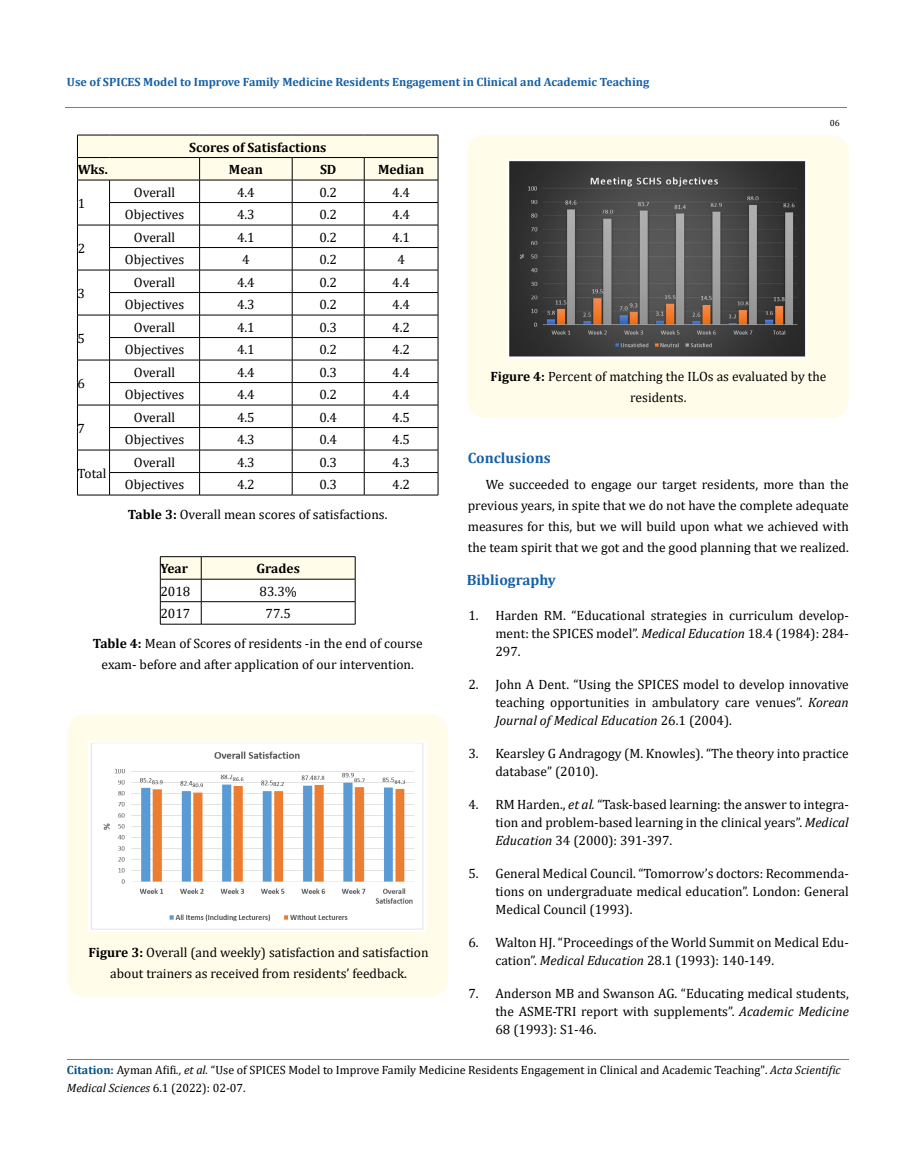
<style>
.page{position:relative;width:917px;height:1170px;background:#fff}
.page>*{position:absolute;margin:0;border:0;box-sizing:border-box;transform-origin:0 0}
.t1{font:700 15px "Cambria";color:#1560a6}
.t2{font:13.5px/18px "Cambria";color:#000;text-align:justify}
.t3{font:700 13.5px "Cambria";color:#000}
.t4{font:12px/18px "Cambria";color:#000}
.t5{font:700 12px "Cambria";color:#1560a6}
.t6{font:9px "Cambria";color:#000}
.s1{font-weight:700}
.s2{font-style:italic}
.s3{font-weight:700;color:#035089}
</style>
<div class="page">
<svg style="left:77px;top:135px;width:362px;height:360px"></svg>
<hr style="left:77px;top:495px;width:33px;height:1px;background:#000">
<hr style="left:110px;top:495px;width:90px;height:1px;background:#000">
<hr style="left:200px;top:495px;width:92px;height:1px;background:#000">
<hr style="left:292px;top:495px;width:72px;height:1px;background:#000">
<hr style="left:364px;top:495px;width:74px;height:1px;background:#000">
<hr style="left:160px;top:556px;width:41px;height:1px;background:#000">
<hr style="left:201px;top:556px;width:154px;height:1px;background:#000">
<svg style="left:160px;top:557px;width:196px;height:67px"></svg>
<hr style="left:160px;top:624px;width:41px;height:1px;background:#000">
<hr style="left:201px;top:624px;width:154px;height:1px;background:#000">
<div style="left:467px;top:135px;width:381px;height:283px;background:#fffde9;border-radius:18px"></div>
<img style="left:507px;top:159px;width:300px;height:200px">
<div style="left:67px;top:714px;width:381px;height:283px;background:#fffde9;border-radius:18px"></div>
<img style="left:89px;top:742px;width:338px;height:189px">
<hr style="left:65px;top:108px;width:782px;height:1px;background:#e05d1a">
<hr style="left:67px;top:1059px;width:781px;height:1px;background:#e05d1a">
<p class="t5" style="left:67px;top:73px;width:584px">Use of SPICES Model to Improve Family Medicine Residents Engagement in Clinical and Academic Teaching</p>
<p class="t3" style="left:189px;top:137px;width:139px">Scores of Satisfactions</p>
<p class="t3" style="left:78px;top:160px;width:32px">Wks.</p>
<p class="t3" style="left:229px;top:160px;width:35px">Mean</p>
<p class="t3" style="left:320px;top:160px;width:18px">SD</p>
<p class="t3" style="left:378px;top:160px;width:48px">Median</p>
<p class="t2" style="left:78px;top:194px;width:9px">1</p>
<p class="t2" style="left:134px;top:183px;width:43px">Overall</p>
<p class="t2" style="left:237px;top:183px;width:19px">4.4</p>
<p class="t2" style="left:319px;top:183px;width:19px">0.2</p>
<p class="t2" style="left:392px;top:183px;width:19px">4.4</p>
<p class="t2" style="left:125px;top:205px;width:61px">Objectives</p>
<p class="t2" style="left:237px;top:205px;width:19px">4.3</p>
<p class="t2" style="left:319px;top:205px;width:19px">0.2</p>
<p class="t2" style="left:392px;top:205px;width:19px">4.4</p>
<p class="t2" style="left:78px;top:239px;width:9px">2</p>
<p class="t2" style="left:78px;top:284px;width:9px">3</p>
<p class="t2" style="left:78px;top:329px;width:9px">5</p>
<p class="t2" style="left:134px;top:228px;width:43px">Overall</p>
<p class="t2" style="left:237px;top:228px;width:19px">4.1</p>
<p class="t2" style="left:319px;top:228px;width:19px">0.2</p>
<p class="t2" style="left:392px;top:228px;width:19px">4.1</p>
<p class="t2" style="left:125px;top:250px;width:61px">Objectives</p>
<p class="t2" style="left:242px;top:250px;width:9px">4</p>
<p class="t2" style="left:319px;top:250px;width:19px">0.2</p>
<p class="t2" style="left:397px;top:250px;width:9px">4</p>
<p class="t2" style="left:134px;top:273px;width:43px">Overall</p>
<p class="t2" style="left:237px;top:273px;width:19px">4.4</p>
<p class="t2" style="left:319px;top:273px;width:19px">0.2</p>
<p class="t2" style="left:392px;top:273px;width:19px">4.4</p>
<p class="t2" style="left:125px;top:295px;width:61px">Objectives</p>
<p class="t2" style="left:237px;top:295px;width:19px">4.3</p>
<p class="t2" style="left:319px;top:295px;width:19px">0.2</p>
<p class="t2" style="left:392px;top:295px;width:19px">4.4</p>
<p class="t2" style="left:134px;top:318px;width:43px">Overall</p>
<p class="t2" style="left:237px;top:318px;width:19px">4.1</p>
<p class="t2" style="left:319px;top:318px;width:19px">0.3</p>
<p class="t2" style="left:392px;top:318px;width:19px">4.2</p>
<p class="t2" style="left:125px;top:340px;width:61px">Objectives</p>
<p class="t2" style="left:237px;top:340px;width:19px">4.1</p>
<p class="t2" style="left:319px;top:340px;width:19px">0.2</p>
<p class="t2" style="left:392px;top:340px;width:19px">4.2</p>
<p class="t6" style="left:829px;top:118px;width:11px">06</p>
<p class="t2" style="left:78px;top:374px;width:9px">6</p>
<p class="t2" style="left:78px;top:419px;width:9px">7</p>
<p class="t2" style="left:78px;top:464px;width:30px">Total</p>
<p class="t2" style="left:134px;top:363px;width:43px">Overall</p>
<p class="t2" style="left:237px;top:363px;width:19px">4.4</p>
<p class="t2" style="left:319px;top:363px;width:19px">0.3</p>
<p class="t2" style="left:392px;top:363px;width:19px">4.4</p>
<p class="t2" style="left:125px;top:385px;width:61px">Objectives</p>
<p class="t2" style="left:237px;top:385px;width:19px">4.4</p>
<p class="t2" style="left:319px;top:385px;width:19px">0.2</p>
<p class="t2" style="left:392px;top:385px;width:19px">4.4</p>
<p class="t2" style="left:134px;top:408px;width:43px">Overall</p>
<p class="t2" style="left:237px;top:408px;width:19px">4.5</p>
<p class="t2" style="left:319px;top:408px;width:19px">0.4</p>
<p class="t2" style="left:392px;top:408px;width:19px">4.5</p>
<p class="t2" style="left:125px;top:430px;width:61px">Objectives</p>
<p class="t2" style="left:237px;top:430px;width:19px">4.3</p>
<p class="t2" style="left:319px;top:430px;width:19px">0.4</p>
<p class="t2" style="left:392px;top:430px;width:19px">4.5</p>
<p class="t2" style="left:134px;top:453px;width:43px">Overall</p>
<p class="t2" style="left:237px;top:453px;width:19px">4.3</p>
<p class="t2" style="left:319px;top:453px;width:19px">0.3</p>
<p class="t2" style="left:392px;top:453px;width:19px">4.3</p>
<p class="t2" style="left:125px;top:475px;width:61px">Objectives</p>
<p class="t2" style="left:237px;top:475px;width:19px">4.2</p>
<p class="t2" style="left:319px;top:475px;width:19px">0.3</p>
<p class="t2" style="left:392px;top:475px;width:19px">4.2</p>
<p class="t2" style="left:128px;top:506px;width:261px"><span class="s1">Table 3:</span> Overall mean scores of satisfactions.</p>
<p class="t3" style="left:160px;top:559px;width:29px">Year</p>
<p class="t3" style="left:256px;top:559px;width:45px">Grades</p>
<p class="t2" style="left:160px;top:582px;width:31px">2018</p>
<p class="t2" style="left:259px;top:582px;width:39px">83.3%</p>
<p class="t2" style="left:160px;top:605px;width:31px">2017</p>
<p class="t2" style="left:265px;top:605px;width:27px">77.5</p>
<p class="t2" style="left:93px;top:633px;width:331px;line-height:21px;text-align:center"><span class="s1">Table 4:</span> Mean of Scores of residents -in the end of course exam- before and after application of our intervention.</p>
<p class="t2" style="left:88px;top:942px;width:342px;line-height:21px;text-align:center"><span class="s1">Figure 3:</span> Overall (and weekly) satisfaction and satisfaction about trainers as received from residents’ feedback.</p>
<p class="t2" style="left:490px;top:366px;width:337px;line-height:21px;text-align:center"><span class="s1">Figure 4:</span> Percent of matching the ILOs as evaluated by the residents.</p>
<p class="t1" style="left:468px;top:448px;width:84px">Conclusions</p>
<p class="t2" style="left:468px;top:474px;width:382px;line-height:21px;text-indent:18px">We succeeded to engage our target residents, more than the previous years, in spite that we do not have the complete adequate measures for this, but we will build upon what we achieved with the team spirit that we got and the good planning that we realized.</p>
<p class="t1" style="left:466px;top:569px;width:91px">Bibliography</p>
<p class="t2" style="left:495px;top:606px;width:355px;text-indent:-27px">1. Harden RM. “Educational strategies in curriculum develop&shy;ment: the SPICES model”. <span class="s2">Medical Education</span> 18.4 (1984): 284- 297.</p>
<p class="t2" style="left:495px;top:675px;width:355px;text-indent:-27px">2. John A Dent. “Using the SPICES model to develop innovative teaching opportunities in ambulatory care venues”. <span class="s2">Korean Journal of Medical Education</span> 26.1 (2004).</p>
<p class="t2" style="left:495px;top:744px;width:355px;text-indent:-27px">3. Kearsley G Andragogy (M. Knowles). “The theory into practice database” (2010).</p>
<p class="t2" style="left:495px;top:795px;width:355px;text-indent:-27px">4. RM Harden., <span class="s2">et al.</span> “Task-based learning: the answer to integra&shy;tion and problem-based learning in the clinical years”. <span class="s2">Medical Education</span> 34 (2000): 391-397.</p>
<p class="t2" style="left:495px;top:864px;width:355px;text-indent:-27px">5. General Medical Council. “Tomorrow’s doctors: Recommenda&shy;tions on undergraduate medical education”. London: General Medical Council (1993).</p>
<p class="t2" style="left:495px;top:933px;width:355px;text-indent:-27px">6. Walton HJ. “Proceedings of the World Summit on Medical Edu&shy;cation”. <span class="s2">Medical Education</span> 28.1 (1993): 140-149.</p>
<p class="t2" style="left:495px;top:984px;width:355px;text-indent:-27px">7. Anderson MB and Swanson AG. “Educating medical students, the ASME-TRI report with supplements”. <span class="s2">Academic Medicine </span>68 (1993): S1-46.</p>
<p class="t4" style="left:67px;top:1061px;width:775px"><span class="s3">Citation:</span> Ayman Afifi<span class="s2">., et al.</span> “Use of SPICES Model to Improve Family Medicine Residents Engagement in Clinical and Academic Teaching". <span class="s2">Acta Scientific<br>Medical Sciences</span> 6.1 (2022): 02-07.</p>
</div>
